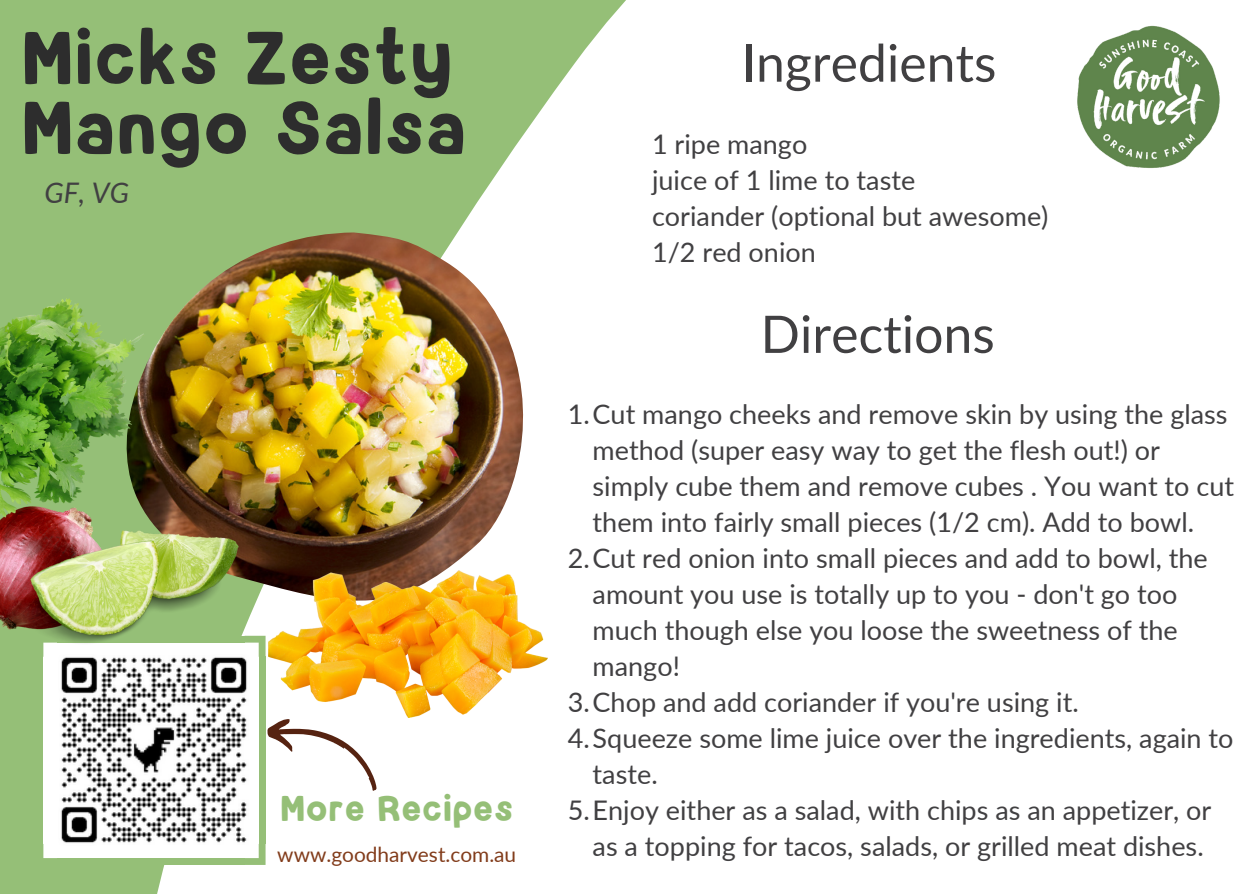
<style>
.page{position:relative;width:1258px;height:894px;background:#fff}
.page>*{position:absolute;margin:0;border:0;box-sizing:border-box;transform-origin:0 0}
.t1{font:75px/69.6px "Summer Vibes Solid";color:#2d2d2d}
.t2{font:51.6px "Lato";color:#414042}
.t3{font:36px "Summer Vibes Solid";color:#95bf77}
.t4{font:italic 28.5px "Lato";color:#414042}
.t5{font:27px/36px "Lato";color:#414042}
.t6{font:21px "Lato";color:#823c1b}
</style>
<div class="page">
<svg style="left:0;top:0;width:626px;height:893px;fill:#95bf77"></svg>
<img style="left:1077px;top:25px;width:143px;height:143px">
<img style="left:43px;top:642px;width:216px;height:215px">
<svg style="left:266px;top:708px;width:124px;height:83px"></svg>
<div style="left:259px;top:656px;width:7px;height:187px;background:#95bf77"></div>
<div style="left:37px;top:656px;width:6px;height:187px;background:#95bf77"></div>
<div style="left:58px;top:635px;width:187px;height:7px;background:#95bf77"></div>
<div style="left:58px;top:857px;width:187px;height:7px;background:#95bf77"></div>
<svg style="left:245px;top:635px;width:21px;height:21px"></svg>
<svg style="left:37px;top:645px;width:21px;height:11px"></svg>
<svg style="left:245px;top:843px;width:21px;height:21px"></svg>
<svg style="left:37px;top:843px;width:21px;height:21px"></svg>
<img style="left:123px;top:232px;width:400px;height:368px">
<img style="left:0;top:517px;width:106px;height:112px">
<img style="left:0;top:299px;width:145px;height:218px">
<img style="left:23px;top:530px;width:216px;height:115px">
<img style="left:268px;top:570px;width:279px;height:146px">
<p class="t1" style="left:21px;top:29px;width:447px">Micks Zesty<br>Mango Salsa</p>
<p class="t4" style="left:45px;top:175px;width:86px">GF, VG</p>
<p class="t3" style="left:280px;top:793px;width:235px">More Recipes</p>
<p class="t6" style="left:277px;top:841px;width:240px">www.goodharvest.com.au</p>
<p class="t2" style="left:741px;top:31px;width:256px">Ingredients</p>
<p class="t5" style="left:652px;top:126px;width:157px">1 ripe mango</p>
<p class="t5" style="left:652px;top:162px;width:265px">juice of 1 lime to taste</p>
<p class="t5" style="left:652px;top:198px;width:398px">coriander (optional but awesome)</p>
<p class="t5" style="left:652px;top:234px;width:165px">1/2 red onion</p>
<p class="t2" style="left:760px;top:302px;width:236px">Directions</p>
<p class="t5" style="left:593px;top:395px;width:643px;text-indent:-25px">1.Cut mango cheeks and remove skin by using the glass method (super easy way to get the flesh out!) or simply cube them and remove cubes . You want to cut them into fairly small pieces (1/2 cm). Add to bowl.</p>
<p class="t5" style="left:593px;top:539px;width:617px;text-indent:-25px">2.Cut red onion into small pieces and add to bowl, the amount you use is totally up to you - don't go too much though else you loose the sweetness of the mango!</p>
<p class="t5" style="left:568px;top:683px;width:512px">3.Chop and add coriander if you're using it.</p>
<p class="t5" style="left:593px;top:719px;width:642px;text-indent:-25px">4.Squeeze some lime juice over the ingredients, again to taste.</p>
<p class="t5" style="left:568px;top:791px;width:645px;text-align:right">5.Enjoy either as a salad, with chips as an appetizer, or as a topping for tacos, salads, or grilled meat dishes.</p>
</div>
